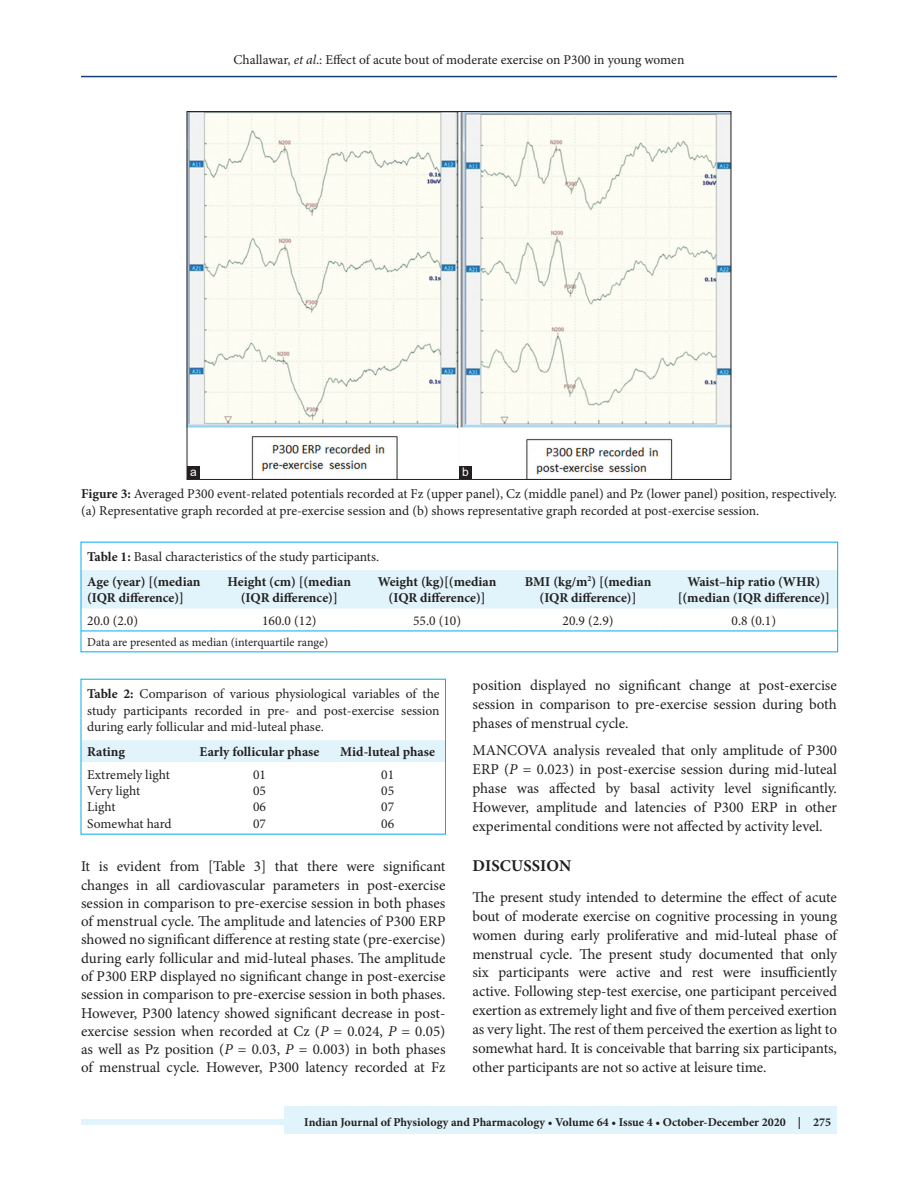
<style>
.page{position:relative;width:918px;height:1188px;background:#fff}
.page>*{position:absolute;margin:0;border:0;box-sizing:border-box;transform-origin:0 0}
.t1{font:700 16.5px "Minion Pro";letter-spacing:.01em;color:#231f20}
.TX{font:15px/18.9px "Minion Pro";letter-spacing:-.005em;color:#231f20;text-align:justify}
.FGC{font:13.5px/16.5px "Minion Pro";color:#231f20}
.TCH{font:700 13.5px/16.5px "Minion Pro";color:#231f20;text-align:center}
.TT{font:13.5px/16.5px "Minion Pro";color:#231f20;text-align:justify}
.TBL{font:13.5px "Minion Pro";color:#231f20}
.TB{font:13.5px "Minion Pro";color:#231f20}
.t2{font:700 12px "Minion Pro";color:#231f20}
.TFN{font:12px "Minion Pro";letter-spacing:-.005em;color:#231f20}
.LABEL{font:12px "Arial";color:#fff}
.s1{font-style:italic}
.s2{font-weight:700}
</style>
<div class="page">
<hr style="left:81px;top:76px;width:756px;height:1px;background:#164077">
<div style="left:81px;top:1119px;width:756px;height:6px;background:#e1f4fc"></div>
<div style="left:285px;top:1106px;width:552px;height:28px;background:#e1f4fc"></div>
<div style="left:83px;top:570px;width:753px;height:38px;background:#e1f4fc"></div>
<hr style="left:81px;top:631px;width:128px;height:1px;background:#00aeef">
<svg style="left:209px;top:631px;width:12px;height:1px"></svg>
<hr style="left:221px;top:631px;width:136px;height:1px;background:#00aeef">
<svg style="left:357px;top:631px;width:13px;height:1px"></svg>
<hr style="left:370px;top:631px;width:134px;height:1px;background:#00aeef">
<svg style="left:504px;top:631px;width:13px;height:1px"></svg>
<hr style="left:517px;top:631px;width:142px;height:1px;background:#00aeef">
<hr style="left:670px;top:631px;width:168px;height:1px;background:#00aeef">
<div style="left:83px;top:740px;width:361px;height:22px;background:#e1f4fc"></div>
<img style="left:189px;top:113px;width:540px;height:365px">
<div style="left:187px;top:467px;width:13px;height:12px;background:#231f20"></div>
<div style="left:459px;top:467px;width:13px;height:12px;background:#231f20"></div>
<p class="FGC" style="left:234px;top:51px;width:452px">Challawar, <span class="s1">et al</span>.: Effect of acute bout of moderate exercise on P300 in young women</p>
<p class="LABEL" style="left:190px;top:464px;width:8px">a</p>
<p class="LABEL" style="left:462px;top:464px;width:8px">b</p>
<p class="FGC" style="left:81px;top:486px;width:757px"><span class="s2">Figure 3:</span> Averaged P300 event-related potentials recorded at Fz (upper panel), Cz (middle panel) and Pz (lower panel) position, respectively. (a) Representative graph recorded at pre-exercise session and (b) shows representative graph recorded at post-exercise session.</p>
<p class="TT" style="left:87px;top:549px;width:293px"><span class="s2">Table 1:</span> Basal characteristics of the study participants.</p>
<p class="TCH" style="left:87px;top:573px;width:115px;text-align:left">Age (year) [(median (IQR difference)]</p>
<p class="TCH" style="left:228px;top:573px;width:125px">Height (cm) [(median (IQR difference)]</p>
<p class="TCH" style="left:378px;top:573px;width:120px">Weight (kg)[(median (IQR difference)]</p>
<p class="TCH" style="left:525px;top:573px;width:128px">BMI (kg/m<sup>2</sup>) [(median (IQR difference)]</p>
<p class="TCH" style="left:678px;top:573px;width:154px">Waist–hip ratio (WHR) [(median (IQR difference)]</p>
<p class="TBL" style="left:87px;top:612px;width:52px">20.0 (2.0)</p>
<p class="TBL" style="left:262px;top:612px;width:56px">160.0 (12)</p>
<p class="TBL" style="left:413px;top:612px;width:49px">55.0 (10)</p>
<p class="TBL" style="left:563px;top:612px;width:52px">20.9 (2.9)</p>
<p class="TBL" style="left:732px;top:612px;width:46px">0.8 (0.1)</p>
<p class="TFN" style="left:87px;top:634px;width:243px">Data are presented as median (interquartile range)</p>
<p class="TT" style="left:87px;top:686px;width:354px"><span class="s2">Table 2:</span> Comparison of various physiological variables of the study participants recorded in pre- and post-exercise session during early follicular and mid-luteal phase.</p>
<p class="TCH" style="left:87px;top:743px;width:39px">Rating</p>
<p class="TCH" style="left:200px;top:743px;width:121px">Early follicular phase</p>
<p class="TCH" style="left:340px;top:743px;width:96px">Mid-luteal phase</p>
<p class="TB" style="left:87px;top:765px;width:84px">Extremely light</p>
<p class="TB" style="left:253px;top:765px;width:14px">01</p>
<p class="TB" style="left:381px;top:765px;width:14px">01</p>
<p class="TB" style="left:87px;top:782px;width:55px">Very light</p>
<p class="TB" style="left:253px;top:782px;width:14px">05</p>
<p class="TB" style="left:381px;top:782px;width:14px">05</p>
<p class="TB" style="left:87px;top:798px;width:30px">Light</p>
<p class="TB" style="left:253px;top:798px;width:14px">06</p>
<p class="TB" style="left:381px;top:798px;width:14px">07</p>
<p class="TBL" style="left:87px;top:815px;width:86px">Somewhat hard</p>
<p class="TBL" style="left:253px;top:815px;width:14px">07</p>
<p class="TBL" style="left:381px;top:815px;width:14px">06</p>
<p class="TX" style="left:81px;top:857px;width:366px;line-height:18.3px">It is evident from [Table 3] that there were significant changes in all cardiovascular parameters in post-exercise session in comparison to pre-exercise session in both phases of menstrual cycle. The amplitude and latencies of P300 ERP showed no significant difference at resting state (pre-exercise) during early follicular and mid-luteal phases. The amplitude of P300 ERP displayed no significant change in post-exercise session in comparison to pre-exercise session in both phases.<br>However, P300 latency showed significant decrease in post&shy;exercise session when recorded at Cz (<span class="s1">P</span> = 0.024, <span class="s1">P</span> = 0.05) as well as Pz position (<span class="s1">P</span> = 0.03, <span class="s1">P</span> = 0.003) in both phases of menstrual cycle. However, P300 latency recorded at Fz</p>
<p class="TX" style="left:472px;top:676px;width:366px">position displayed no significant change at post-exercise session in comparison to pre-exercise session during both phases of menstrual cycle.</p>
<p class="TX" style="left:472px;top:741px;width:366px">MANCOVA analysis revealed that only amplitude of P300<br>ERP (<span class="s1">P</span> = 0.023) in post-exercise session during mid-luteal phase was affected by basal activity level significantly.<br>However, amplitude and latencies of P300 ERP in other experimental conditions were not affected by activity level.</p>
<h1 class="t1" style="left:473px;top:854px;width:100px">DISCUSSION</h1>
<p class="TX" style="left:472px;top:887px;width:366px">The present study intended to determine the effect of acute bout of moderate exercise on cognitive processing in young women during early proliferative and mid-luteal phase of menstrual cycle. The present study documented that only six participants were active and rest were insufficiently active. Following step-test exercise, one participant perceived exertion as extremely light and five of them perceived exertion as very light. The rest of them perceived the exertion as light to somewhat hard. It is conceivable that barring six participants, other participants are not so active at leisure time.</p>
<p class="t2" style="left:304px;top:1113px;width:528px">Indian Journal of Physiology and Pharmacology • Volume 64 • Issue 4 • October-December 2020 | 275</p>
</div>
